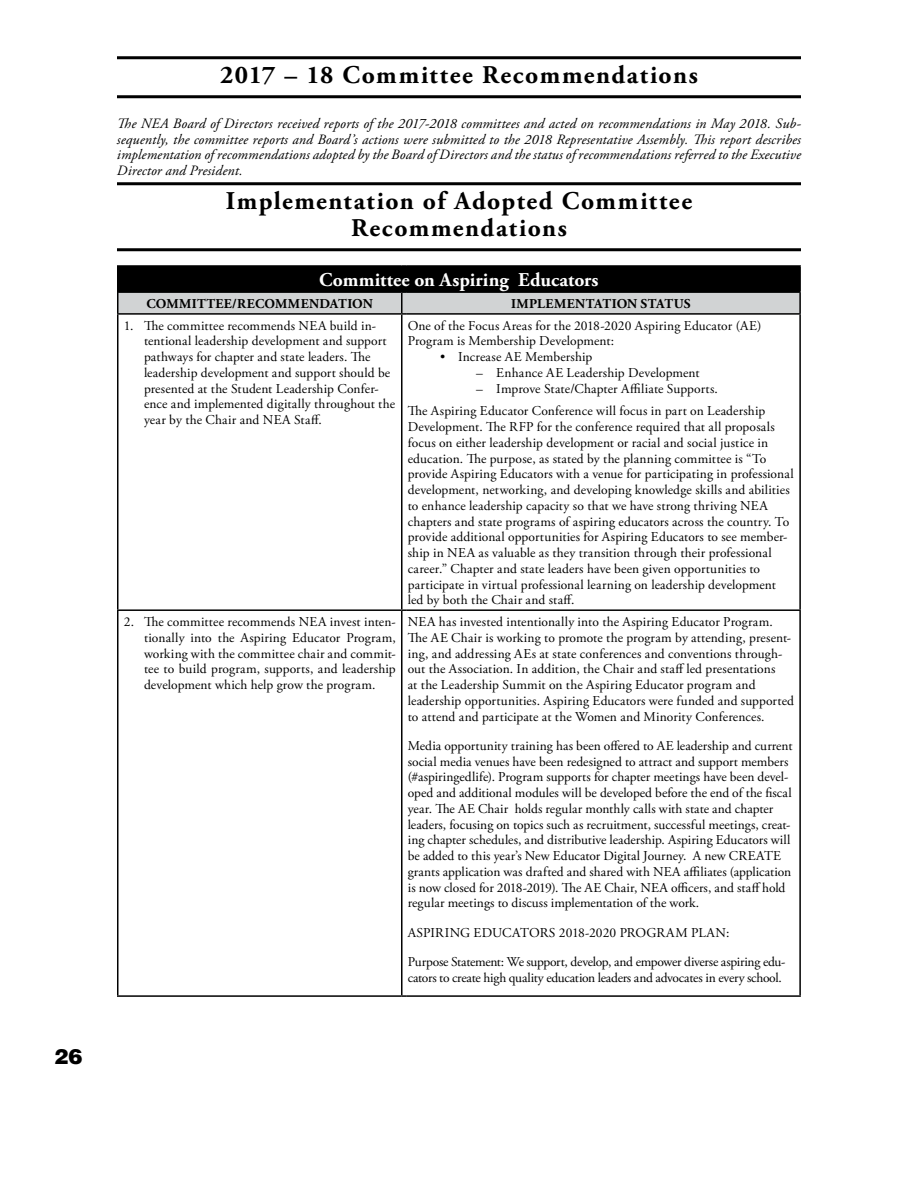
<style>
.page{position:relative;width:918px;height:1188px;background:#fff}
.page>*{position:absolute;margin:0;border:0;box-sizing:border-box;transform-origin:0 0}
.t1{font:700 25.5px/27px "Adobe Garamond Pro";letter-spacing:.06em;color:#000;text-align:center}
.t2{font:900 21px "Helvetica";color:#000}
.t3{font:700 19.5px "Adobe Garamond Pro";letter-spacing:.005em;color:#fff}
.t4{font:italic 14.25px/15.8px "Adobe Garamond Pro";letter-spacing:.01em;color:#000;text-align:justify}
.t5{font:13.5px/15.8px "Adobe Garamond Pro";letter-spacing:.005em;color:#000}
.t6{font:13.5px/29.2px "Adobe Garamond Pro";letter-spacing:-.015em;color:#000}
.t7{font:13.5px "Adobe Garamond Pro";letter-spacing:-.02em;color:#000}
.t8{font:700 13.5px "Adobe Garamond Pro";letter-spacing:.025em;color:#000}
</style>
<div class="page">
<hr style="left:117px;top:95px;width:684px;height:3px;background:#000">
<hr style="left:117px;top:56px;width:684px;height:3px;background:#000">
<hr style="left:117px;top:248px;width:684px;height:3px;background:#000">
<hr style="left:117px;top:182px;width:684px;height:3px;background:#000">
<hr style="left:406px;top:265px;width:395px;height:2px;background:#000">
<hr style="left:799px;top:267px;width:2px;height:24px;background:#000">
<hr style="left:406px;top:291px;width:395px;height:2px;background:#000">
<hr style="left:799px;top:293px;width:2px;height:20px;background:#000">
<hr style="left:117px;top:315px;width:1px;height:294px;background:#000">
<svg style="left:117px;top:265px;width:683px;height:50px;background:#575859"></svg>
<hr style="left:401px;top:315px;width:2px;height:294px;background:#000">
<hr style="left:406px;top:313px;width:395px;height:2px;background:#000">
<hr style="left:799px;top:315px;width:2px;height:294px;background:#000">
<hr style="left:117px;top:609px;width:285px;height:2px;background:#000">
<hr style="left:117px;top:611px;width:1px;height:384px;background:#000">
<hr style="left:401px;top:611px;width:2px;height:384px;background:#000">
<hr style="left:406px;top:609px;width:395px;height:2px;background:#000">
<hr style="left:799px;top:611px;width:2px;height:384px;background:#000">
<hr style="left:117px;top:995px;width:285px;height:2px;background:#000">
<hr style="left:406px;top:995px;width:395px;height:2px;background:#000">
<h2 class="t2" style="left:54px;top:1043px;width:30px">26</h2>
<h1 class="t1" style="left:220px;top:62px;width:479px">2017 – 18 Committee Recommendations</h1>
<p class="t4" style="left:117px;top:116px;width:686px">The NEA Board of Directors received reports of the 2017-2018 committees and acted on recommendations in May 2018. Sub&shy;sequently, the committee reports and Board’s actions were submitted to the 2018 Representative Assembly. This report describes implementation of recommendations adopted by the Board of Directors and the status of recommendations referred to the Executive Director and President.</p>
<h1 class="t1" style="left:226px;top:188px;width:468px">Implementation of Adopted Committee<br>Recommendations</h1>
<h3 class="t3" style="left:319px;top:269px;width:281px">Committee on Aspiring Educators</h3>
<p class="t8" style="left:146px;top:296px;width:228px">COMMITTEE/RECOMMENDATION</p>
<p class="t8" style="left:511px;top:296px;width:181px">IMPLEMENTATION STATUS</p>
<p class="t5" style="left:144px;top:318px;width:253px;text-indent:-20px">1. The committee recommends NEA build in&shy;tentional leadership development and support pathways for chapter and state leaders. The leadership development and support should be presented at the Student Leadership Confer&shy;ence and implemented digitally throughout the year by the Chair and NEA Staff.</p>
<p class="t5" style="left:408px;top:318px;width:355px">One of the Focus Areas for the 2018-2020 Aspiring Educator (AE)<br>Program is Membership Development:</p>
<p class="t5" style="left:440px;top:350px;width:154px">• Increase AE Membership</p>
<p class="t5" style="left:476px;top:365px;width:225px">– Enhance AE Leadership Development</p>
<p class="t5" style="left:408px;top:378px;width:359px;line-height:22.5px;text-indent:68px">– Improve State/Chapter Affiliate Supports.<br>The Aspiring Educator Conference will focus in part on Leadership</p>
<p class="t5" style="left:408px;top:419px;width:387px">Development. The RFP for the conference required that all proposals focus on either leadership development or racial and social justice in education. The purpose, as stated by the planning committee is “To provide Aspiring Educators with a venue for participating in professional development, networking, and developing knowledge skills and abilities to enhance leadership capacity so that we have strong thriving NEA chapters and state programs of aspiring educators across the country. To provide additional opportunities for Aspiring Educators to see member&shy;ship in NEA as valuable as they transition through their professional career.” Chapter and state leaders have been given opportunities to participate in virtual professional learning on leadership development led by both the Chair and staff.</p>
<p class="t5" style="left:144px;top:614px;width:253px;text-align:justify;text-indent:-20px">2. The committee recommends NEA invest inten&shy;tionally into the Aspiring Educator Program, working with the committee chair and commit&shy;tee to build program, supports, and leadership development which help grow the program.</p>
<p class="t5" style="left:408px;top:614px;width:388px">NEA has invested intentionally into the Aspiring Educator Program.<br>The AE Chair is working to promote the program by attending, present&shy;ing, and addressing AEs at state conferences and conventions through&shy;out the Association. In addition, the Chair and staff led presentations<br>at the Leadership Summit on the Aspiring Educator program and leadership opportunities. Aspiring Educators were funded and supported to attend and participate at the Women and Minority Conferences.</p>
<p class="t5" style="left:408px;top:738px;width:386px">Media opportunity training has been offered to AE leadership and current social media venues have been redesigned to attract and support members (#aspiringedlife). Program supports for chapter meetings have been devel&shy;oped and additional modules will be developed before the end of the fiscal year. The AE Chair holds regular monthly calls with state and chapter leaders, focusing on topics such as recruitment, successful meetings, creat&shy;ing chapter schedules, and distributive leadership. Aspiring Educators will be added to this year’s New Educator Digital Journey. A new CREATE grants application was drafted and shared with NEA affiliates (application is now closed for 2018-2019). The AE Chair, NEA officers, and staff hold regular meetings to discuss implementation of the work.</p>
<p class="t6" style="left:408px;top:918px;width:379px">ASPIRING EDUCATORS 2018-2020 PROGRAM PLAN:<br>Purpose Statement: We support, develop, and empower diverse aspiring edu-</p>
<p class="t7" style="left:408px;top:969px;width:376px">cators to create high quality education leaders and advocates in every school.</p>
</div>
